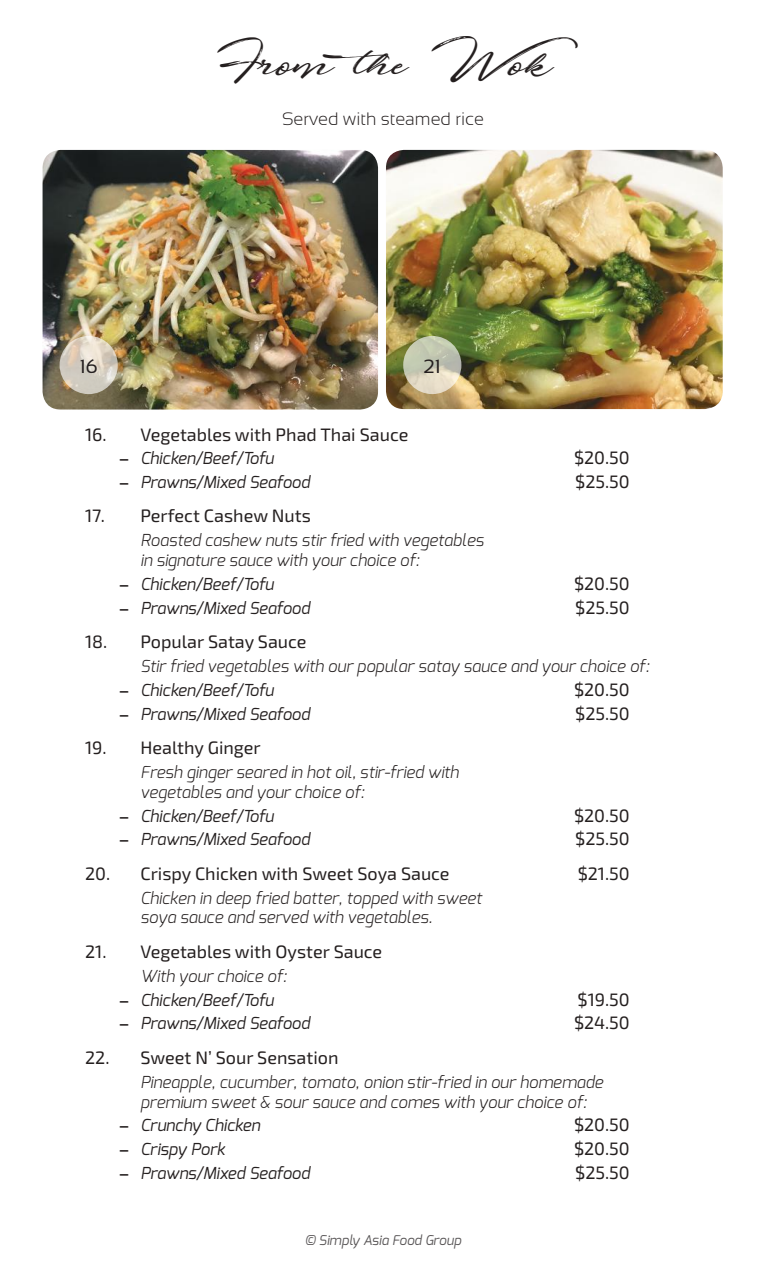
<style>
.page{position:relative;width:766px;height:1263px;background:#fff}
.page>*{position:absolute;margin:0;border:0;box-sizing:border-box;transform-origin:0 0}
.t1{font:42px "Fortunates December";color:#241f1f}
.t2{font:19.2px "Sansation";color:#241f1f}
.t3{font:18px "Exo 2";color:#241f1f}
.t4{font:300 18px "Sansation";color:#241f1f}
.t5{font:italic 300 16.5px/19.8px "Exo";color:#241f1f}
.t6{font:italic 16.5px "Exo";color:#241f1f}
.t7{font:italic 13.5px "Exo";color:#5a5758}
.s1{font-family:"Optima";font-weight:700;font-style:normal}
.s2{font-weight:400}
</style>
<div class="page">
<img style="left:43px;top:150px;width:335px;height:259px">
<img style="left:386px;top:150px;width:336px;height:259px">
<svg style="left:60px;top:336px;width:58px;height:58px;background:#d9d1c4"></svg>
<svg style="left:403px;top:336px;width:58px;height:58px;background:#cdcdb7"></svg>
<h1 class="t1" style="left:213px;top:35px;width:366px">From the Wok</h1>
<p class="t4" style="left:282px;top:109px;width:203px">Served with steamed rice</p>
<p class="t2" style="left:80px;top:356px;width:19px">16</p>
<p class="t2" style="left:424px;top:356px;width:18px">21</p>
<p class="t3" style="left:85px;top:424px;width:325px">16. Vegetables with Phad Thai Sauce</p>
<p class="t6" style="left:119px;top:448px;width:156px"><span class="s1">−</span> Chicken/Beef/Tofu</p>
<p class="t3" style="left:574px;top:447px;width:57px">$20.50</p>
<p class="t6" style="left:119px;top:471px;width:192px"><span class="s1">−</span> Prawns/Mixed Seafood</p>
<p class="t3" style="left:575px;top:471px;width:56px">$25.50</p>
<p class="t3" style="left:85px;top:506px;width:227px">17. Perfect Cashew Nuts</p>
<p class="t5" style="left:140px;top:530px;width:345px">Roasted cashew nuts stir fried with vegetables in signature sauce with your choice of:</p>
<p class="t6" style="left:119px;top:573px;width:156px"><span class="s1">−</span> Chicken/Beef/Tofu</p>
<p class="t3" style="left:574px;top:573px;width:57px">$20.50</p>
<p class="t6" style="left:119px;top:597px;width:192px"><span class="s1">−</span> Prawns/Mixed Seafood</p>
<p class="t3" style="left:575px;top:597px;width:56px">$25.50</p>
<p class="t3" style="left:85px;top:631px;width:223px">18. Popular Satay Sauce</p>
<p class="t5" style="left:119px;top:654px;width:531px;line-height:23.7px;text-indent:21px">Stir fried vegetables with our popular satay sauce and your choice of: <span class="s1">−</span> <span class="s2">Chicken/Beef/Tofu</span></p>
<p class="t3" style="left:574px;top:679px;width:57px">$20.50</p>
<p class="t6" style="left:119px;top:703px;width:192px"><span class="s1">−</span> Prawns/Mixed Seafood</p>
<p class="t3" style="left:575px;top:703px;width:56px">$25.50</p>
<p class="t3" style="left:85px;top:737px;width:177px">19. Healthy Ginger</p>
<p class="t5" style="left:140px;top:762px;width:320px">Fresh ginger seared in hot oil, stir-fried with vegetables and your choice of:</p>
<p class="t6" style="left:119px;top:805px;width:156px"><span class="s1">−</span> Chicken/Beef/Tofu</p>
<p class="t3" style="left:574px;top:805px;width:57px">$20.50</p>
<p class="t6" style="left:119px;top:829px;width:192px"><span class="s1">−</span> Prawns/Mixed Seafood</p>
<p class="t3" style="left:575px;top:828px;width:56px">$25.50</p>
<p class="t3" style="left:85px;top:863px;width:366px">20. Crispy Chicken with Sweet Soya Sauce</p>
<p class="t3" style="left:577px;top:863px;width:54px">$21.50</p>
<p class="t5" style="left:140px;top:888px;width:343px">Chicken in deep fried batter, topped with sweet soya sauce and served with vegetables.</p>
<p class="t3" style="left:85px;top:941px;width:298px">21. Vegetables with Oyster Sauce</p>
<p class="t5" style="left:119px;top:964px;width:169px;line-height:23.7px;text-indent:21px">With your choice of: <span class="s1">−</span> <span class="s2">Chicken/Beef/Tofu</span></p>
<p class="t3" style="left:577px;top:989px;width:54px">$19.50</p>
<p class="t6" style="left:119px;top:1013px;width:192px"><span class="s1">−</span> Prawns/Mixed Seafood</p>
<p class="t3" style="left:574px;top:1012px;width:57px">$24.50</p>
<p class="t3" style="left:85px;top:1047px;width:255px">22. Sweet N’ Sour Sensation</p>
<p class="t5" style="left:140px;top:1072px;width:464px">Pineapple, cucumber, tomato, onion stir-fried in our homemade premium sweet &amp; sour sauce and comes with your choice of:</p>
<p class="t6" style="left:119px;top:1115px;width:142px"><span class="s1">−</span> Crunchy Chicken</p>
<p class="t3" style="left:574px;top:1114px;width:57px">$20.50</p>
<p class="t6" style="left:119px;top:1138px;width:107px"><span class="s1">−</span> Crispy Pork</p>
<p class="t3" style="left:574px;top:1138px;width:57px">$20.50</p>
<p class="t6" style="left:119px;top:1162px;width:192px"><span class="s1">−</span> Prawns/Mixed Seafood</p>
<p class="t3" style="left:575px;top:1162px;width:56px">$25.50</p>
<p class="t7" style="left:304px;top:1231px;width:158px">© Simply Asia Food Group</p>
</div>
